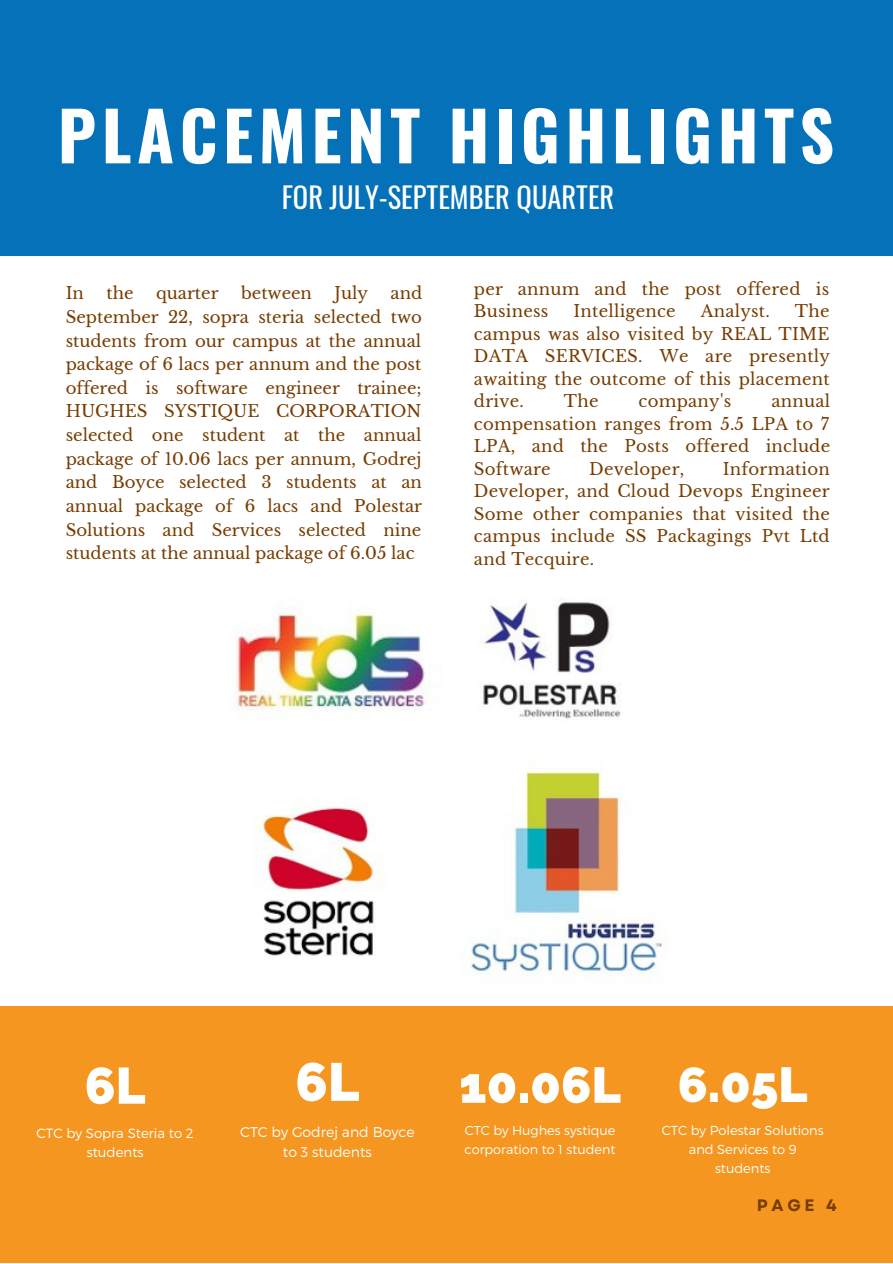
<style>
.page{position:relative;width:893px;height:1264px;background:#fff}
.page>*{position:absolute;margin:0;border:0;box-sizing:border-box;transform-origin:0 0}
.t1{font:700 67.5px "Oswald";letter-spacing:.08em;color:#fff}
.t2{font:800 53.55px "Raleway";color:#fff}
.t3{font:800 51px "Raleway";color:#fff}
.t4{font:800 50.1px "Raleway";color:#fff}
.t5{font:800 49.5px "Raleway";color:#fff}
.t6{font:28.5px "Oswald";color:#fff}
.t7{font:16.5px/22.5px "Libre Baskerville";letter-spacing:.015em;color:#763c00;text-align:justify}
.t8{font:700 16.5px "Garet";color:#763c00}
.t9{font:300 14.1px/20.1px "Montserrat";color:#fff;text-align:center}
.t10{font:300 13.35px/19px "Montserrat";color:#fff;text-align:center}
.t11{font:300 13.05px/18.6px "Montserrat";color:#fff;text-align:center}
.t12{font:300 12.9px/18.3px "Montserrat";color:#fff}
</style>
<div class="page">
<div style="left:0;top:0;width:892px;height:366px;background:#0471b9"></div>
<div style="left:0;top:256px;width:892px;height:750px;background:#fff"></div>
<div style="left:0;top:1006px;width:892px;height:256px;background:#f59621"></div>
<img style="left:235px;top:602px;width:428px;height:378px">
<h1 class="t1" style="left:58px;top:83px;width:778px">PLACEMENT HIGHLIGHTS</h1>
<h3 class="t6" style="left:282px;top:175px;width:334px">FOR JULY-SEPTEMBER QUARTER</h3>
<p class="t7" style="left:66px;top:282px;width:358px;line-height:23.5px;text-indent:325px">and September 22, sopra steria selected two students from our campus at the annual package of 6 lacs per annum and the post offered is software engineer trainee; HUGHES SYSTIQUE CORPORATION selected one student at the annual package of 10.06 lacs per annum, Godrej and Boyce selected 3 students at an annual package of 6 lacs and Polestar Solutions and Services selected nine students at the annual package of 6.05 lac</p>
<p class="t7" style="left:474px;top:278px;width:357px">per annum and the post offered is<br>Business</p>
<p class="t7" style="left:66px;top:282px;width:20px">In</p>
<p class="t7" style="left:106px;top:282px;width:29px">the</p>
<p class="t7" style="left:156px;top:282px;width:64px">quarter</p>
<p class="t7" style="left:241px;top:282px;width:72px">between</p>
<p class="t7" style="left:334px;top:282px;width:35px">July</p>
<p class="t7" style="left:474px;top:300px;width:357px;text-indent:321px">The campus was also visited by REAL TIME DATA SERVICES. We are presently awaiting the outcome of this placement drive.</p>
<p class="t7" style="left:573px;top:300px;width:104px">Intelligence</p>
<p class="t7" style="left:700px;top:300px;width:71px">Analyst.</p>
<p class="t7" style="left:474px;top:390px;width:358px;text-indent:297px">annual compensation ranges from 5.5 LPA to 7<br>LPA, and the Posts offered include Software</p>
<p class="t7" style="left:564px;top:390px;width:36px">The</p>
<p class="t7" style="left:638px;top:390px;width:94px">company's</p>
<p class="t7" style="left:474px;top:458px;width:357px;text-indent:249px">Information Developer, and Cloud Devops Engineer Some other companies that visited the campus include SS Packagings Pvt Ltd and Tecquire.</p>
<p class="t7" style="left:589px;top:458px;width:97px">Developer,</p>
<h3 class="t3" style="left:85px;top:1055px;width:62px">6L</h3>
<p class="t10" style="left:37px;top:1122px;width:159px">CTC by Sopra Steria to 2 students</p>
<h2 class="t2" style="left:295px;top:1050px;width:66px">6L</h2>
<p class="t9" style="left:240px;top:1120px;width:176px">CTC by Godrej and Boyce to 3 students</p>
<h3 class="t4" style="left:459px;top:1055px;width:163px">10.06L</h3>
<p class="t12" style="left:464px;top:1121px;width:152px">CTC by Hughes systique corporation to 1 student</p>
<h3 class="t5" style="left:677px;top:1055px;width:131px">6.05L</h3>
<p class="t11" style="left:661px;top:1120px;width:163px">CTC by Polestar Solutions and Services to 9 students</p>
<p class="t8" style="left:756px;top:1193px;width:82px">PAGE 4</p>
</div>
